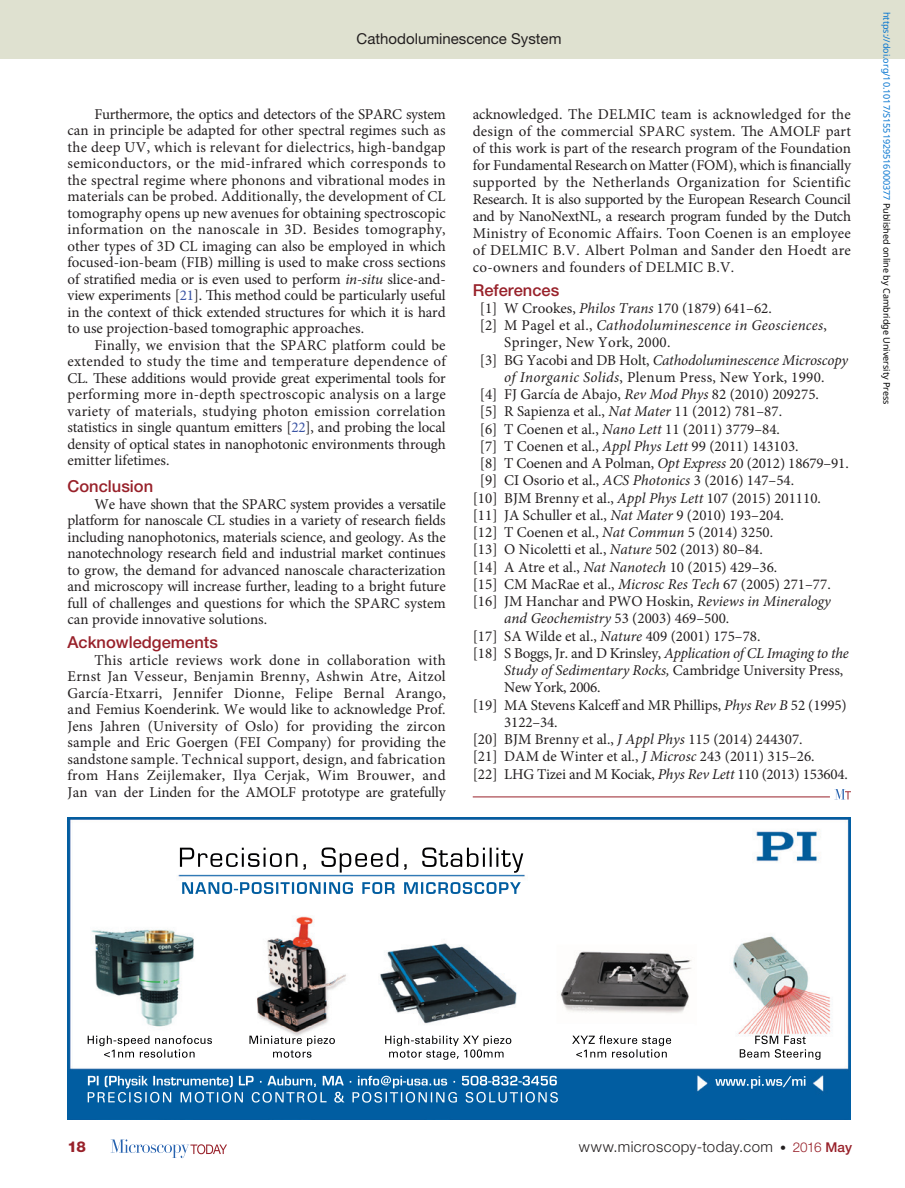
<style>
.page{position:relative;width:905px;height:1188px;background:#fff}
.page>*{position:absolute;margin:0;border:0;box-sizing:border-box;transform-origin:0 0}
.pAckTitle{font:500 16.5px "Helvetica Neue LT Std";color:#98212a}
.pSec1ttl{font:500 16.5px "Helvetica Neue LT Std";color:#98212a}
.pRefTitle{font:500 16.5px "Helvetica Neue LT Std";color:#98212a}
.pPara{font:15px/16.5px "Minion Pro";color:#231f20;text-align:justify}
.pReference1{font:15px/17.2px "Minion Pro";color:#231f20}
.pAckpara{font:15px/17px "Minion Pro";letter-spacing:.02em;color:#231f20;text-align:justify}
.pFirstpara{font:15px/16.5px "Minion Pro";color:#231f20;text-align:justify}
.pReference1-2{font:15px/17.2px "Minion Pro";letter-spacing:.02em;color:#231f20}
.pReference1Last{font:15px "Minion Pro";letter-spacing:-.015em;color:#231f20}
.t1{font:300 15px "Helvetica Neue LT Std";letter-spacing:.03em;color:#231f20}
.t2{font:15px "Helvetica Neue LT Std";color:#231f20}
.t3{font:800 15px "Helvetica Neue LT Std";color:#98212a}
.t4{font:9px "Noto Sans";color:#0172cf}
.s1{font-style:italic}
.s2{color:#3a53a3}
.s3{color:#000}
.s4{font-size:12px}
.s5{font-size:13.5px;color:#98212a}
.s6{font-weight:500;font-size:13.5px;color:#98212a}
</style>
<div class="page">
<div style="left:0;top:0;width:904px;height:58px;background:#dfe1d0"></div>
<svg style="left:111px;top:1139px;width:116px;height:19px"></svg>
<hr style="left:472px;top:797px;width:358px;height:1px;background:#98212a">
<svg style="left:834px;top:789px;width:16px;height:11px"></svg>
<img style="left:67px;top:818px;width:783px;height:301px">
<img style="left:88px;top:1036px;width:111px;height:8px">
<img style="left:249px;top:1036px;width:86px;height:8px">
<img style="left:385px;top:1036px;width:107px;height:8px">
<img style="left:572px;top:1036px;width:99px;height:8px">
<img style="left:755px;top:1036px;width:50px;height:8px">
<img style="left:334px;top:1092px;width:201px;height:11px">
<img style="left:510px;top:1076px;width:47px;height:10px">
<img style="left:751px;top:1076px;width:54px;height:13px">
<img style="left:463px;top:882px;width:33px;height:12px">
<img style="left:321px;top:847px;width:177px;height:20px">
<p class="t2" style="left:356px;top:30px;width:206px">Cathodoluminescence System</p>
<p class="pPara" style="left:68px;top:106px;width:380px;text-indent:27px">Furthermore, the optics and detectors of the SPARC system can in principle be adapted for other spectral regimes such as the deep UV, which is relevant for dielectrics, high-bandgap semiconductors, or the mid-infrared which corresponds to the spectral regime where phonons and vibrational modes in materials can be probed. Additionally, the development of CL tomography opens up new avenues for obtaining spectroscopic information on the nanoscale in 3D. Besides tomography, other types of 3D CL imaging can also be employed in which focused-ion-beam (FIB) milling is used to make cross sections of stratified media or is even used to perform <span class="s1">in-situ</span> slice-and&shy;view experiments [<span class="s2">21</span>]. This method could be particularly useful in the context of thick extended structures for which it is hard to use projection-based tomographic approaches.</p>
<p class="pPara" style="left:68px;top:337px;width:380px;text-indent:27px">Finally, we envision that the SPARC platform could be extended to study the time and temperature dependence of CL. These additions would provide great experimental tools for performing more in-depth spectroscopic analysis on a large variety of materials, studying photon emission correlation statistics in single quantum emitters [<span class="s2">22</span>], and probing the local density of optical states in nanophotonic environments through emitter lifetimes.</p>
<p class="pSec1ttl" style="left:68px;top:477px;width:87px">Conclusion</p>
<p class="pFirstpara" style="left:68px;top:496px;width:380px;text-indent:27px">We have shown that the SPARC system provides a versatile platform for nanoscale CL studies in a variety of research fields including nanophotonics, materials science, and geology. As the nanotechnology research field and industrial market continues to grow, the demand for advanced nanoscale characterization and microscopy will increase further, leading to a bright future full of challenges and questions for which the SPARC system can provide innovative solutions.</p>
<p class="pAckTitle" style="left:68px;top:633px;width:152px">Acknowledgements</p>
<p class="pAckpara" style="left:68px;top:652px;width:380px;line-height:16.5px;text-indent:27px">This article reviews work done in collaboration with Ernst Jan Vesseur, Benjamin Brenny, Ashwin Atre, Aitzol García-Etxarri, Jennifer Dionne, Felipe Bernal Arango, and Femius Koenderink. We would like to acknowledge Prof.<br>Jens Jahren (University of Oslo) for providing the zircon sample and Eric Goergen (FEI Company) for providing the sandstone sample. Technical support, design, and fabrication from Hans Zeijlemaker, Ilya Cerjak, Wim Brouwer, and Jan van der Linden for the AMOLF prototype are gratefully</p>
<p class="pAckpara" style="left:472px;top:106px;width:380px">acknowledged. The DELMIC team is acknowledged for the design of the commercial SPARC system. The AMOLF part of this work is part of the research program of the Foundation for Fundamental Research on Matter (FOM), which is financially supported by the Netherlands Organization for Scientific Research. It is also supported by the European Research Council and by NanoNextNL, a research program funded by the Dutch Ministry of Economic Affairs. Toon Coenen is an employee of DELMIC B.V. Albert Polman and Sander den Hoedt are co-owners and founders of DELMIC B.V.</p>
<p class="pRefTitle" style="left:472px;top:280px;width:88px">References</p>
<p class="pReference1" style="left:480px;top:299px;width:293px">[1] W Crookes, <span class="s1">Philos Trans</span> 170 (1879) 641–62.</p>
<p class="pReference1-2" style="left:504px;top:317px;width:324px;text-indent:-24px">[2] M Pagel et al., <span class="s1">Cathodoluminescence in Geosciences</span>,<br>Springer, New York, 2000.</p>
<p class="pReference1-2" style="left:480px;top:351px;width:370px;text-align:center">[3] BG Yacobi and DB Holt, <span class="s1">Cathodoluminescence Microscopy of Inorganic Solids</span>, Plenum Press, New York, 1990.</p>
<p class="pReference1" style="left:480px;top:386px;width:340px">[4] FJ García de Abajo, <span class="s1">Rev Mod Phys</span> 82 (2010) 209275.</p>
<p class="pReference1" style="left:480px;top:403px;width:304px">[5] R Sapienza et al., <span class="s1">Nat Mater</span> 11 (2012) 781–87.</p>
<p class="pReference1" style="left:480px;top:420px;width:301px">[6] T Coenen et al., <span class="s1">Nano Lett</span> 11 (2011) 3779–84.</p>
<p class="pReference1" style="left:480px;top:437px;width:320px">[7] T Coenen et al., <span class="s1">Appl Phys Lett</span> 99 (2011) 143103.</p>
<p class="pReference1" style="left:480px;top:455px;width:370px">[8] T Coenen and A Polman, <span class="s1">Opt Express</span> 20 (2012) 18679–91.</p>
<p class="pReference1" style="left:480px;top:472px;width:316px">[9] CI Osorio et al., <span class="s1">ACS Photonics</span> 3 (2016) 147–54.</p>
<p class="pReference1" style="left:472px;top:489px;width:350px">[10] BJM Brenny et al., <span class="s1">Appl Phys Lett</span> 107 (2015) 201110.</p>
<p class="pReference1" style="left:472px;top:506px;width:313px">[11] JA Schuller et al., <span class="s1">Nat Mater</span> 9 (2010) 193–204.</p>
<p class="pReference1" style="left:472px;top:524px;width:302px">[12] T Coenen et al., <span class="s1">Nat Commun</span> 5 (2014) 3250.</p>
<p class="pReference1" style="left:472px;top:541px;width:292px">[13] O Nicoletti et al., <span class="s1">Nature</span> 502 (2013) 80–84.</p>
<p class="pReference1" style="left:472px;top:558px;width:306px">[14] A Atre et al., <span class="s1">Nat Nanotech</span> 10 (2015) 429–36.</p>
<p class="pReference1" style="left:472px;top:575px;width:359px">[15] CM MacRae et al., <span class="s1">Microsc Res Tech</span> 67 (2005) 271–77.</p>
<p class="pReference1" style="left:504px;top:593px;width:328px;text-indent:-32px">[16] JM Hanchar and PWO Hoskin, <span class="s1">Reviews in Mineralogy and Geochemistry</span> 53 (2003) 469–500.</p>
<p class="pReference1" style="left:472px;top:627px;width:289px">[17] SA Wilde et al., <span class="s1">Nature</span> 409 (2001) 175–78.</p>
<p class="pReference1" style="left:504px;top:644px;width:346px;text-indent:-32px">[18] S Boggs, Jr. and D Krinsley, <span class="s1">Application of CL Imaging to the<br>Study of Sedimentary Rocks,</span> Cambridge University Press,<br>New York, 2006.</p>
<p class="pReference1" style="left:504px;top:696px;width:344px;text-indent:-32px">[19] MA Stevens Kalceff and MR Phillips, <span class="s1">Phys Rev B</span> 52 (1995)<br>3122–34.</p>
<p class="pReference1" style="left:472px;top:731px;width:331px">[20] BJM Brenny et al., <span class="s1">J Appl Phys</span> 115 (2014) 244307.</p>
<p class="pReference1" style="left:472px;top:748px;width:343px">[21] DAM de Winter et al., <span class="s1">J Microsc</span> 243 (2011) 315–26.</p>
<p class="pReference1Last" style="left:472px;top:764px;width:377px">[22] LHG Tizei and M Kociak, <span class="s1">Phys Rev Lett</span> 110 (2013) 153604.</p>
<p class="t4" style="left:893px;top:12px;width:394px;rotate:90deg">https://doi.org/10.1017/S1551929516000377 <span class="s3">Published online by Cambridge University Press</span></p>
<p class="t3" style="left:68px;top:1138px;width:20px">18</p>
<p class="t1" style="left:578px;top:1137px;width:275px">www.microscopy-today.com <span class="s4">•</span> <span class="s5">2016</span> <span class="s6">May</span></p>
</div>
